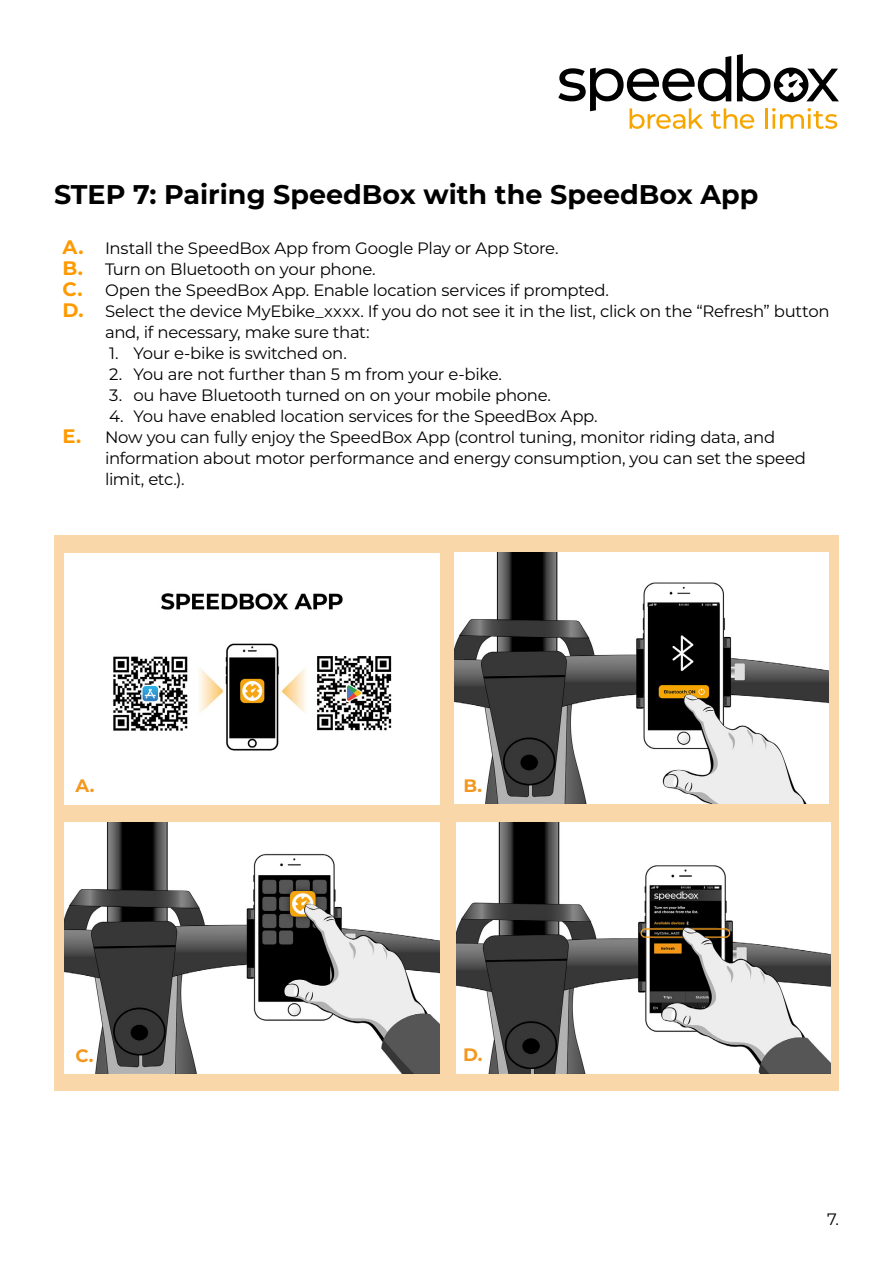
<style>
.page{position:relative;width:893px;height:1263px;background:#fff}
.page>*{position:absolute;margin:0;border:0;box-sizing:border-box;transform-origin:0 0}
.t1{font:700 27px "Montserrat";color:#000}
.t2{font:700 18px "Montserrat";color:#f4971e}
.t3{font:16.5px/21px "Montserrat";letter-spacing:-.02em;color:#000}
.s1{font-weight:700;font-size:19.5px;color:#f90}
</style>
<div class="page">
<svg style="left:558px;top:54px;width:281px;height:75px"></svg>
<div style="left:54px;top:536px;width:785px;height:555px;background:#fad7a8"></div>
<img style="left:65px;top:553px;width:374px;height:251px">
<img style="left:455px;top:553px;width:374px;height:251px">
<img style="left:65px;top:822px;width:374px;height:251px">
<img style="left:456px;top:822px;width:374px;height:251px">
<p class="t1" style="left:54px;top:174px;width:706px">STEP 7: Pairing SpeedBox with the SpeedBox App</p>
<p class="t3" style="left:63px;top:237px;width:497px"><span class="s1">A.</span> Install the SpeedBox App from Google Play or App Store.</p>
<p class="t3" style="left:63px;top:258px;width:315px"><span class="s1">B.</span> Turn on Bluetooth on your phone.</p>
<p class="t3" style="left:63px;top:279px;width:548px"><span class="s1">C.</span> Open the SpeedBox App. Enable location services if prompted.</p>
<p class="t3" style="left:105px;top:300px;width:726px;text-indent:-43px"><span class="s1">D.</span> Select the device MyEbike_xxxx. If you do not see it in the list, click on the “Refresh” button and, if necessary, make sure that:</p>
<p class="t3" style="left:109px;top:342px;width:239px">1. Your e-bike is switched on.</p>
<p class="t3" style="left:109px;top:363px;width:394px">2. You are not further than 5 m from your e-bike.</p>
<p class="t3" style="left:109px;top:384px;width:443px">3. ou have Bluetooth turned on on your mobile phone.</p>
<p class="t3" style="left:109px;top:405px;width:490px">4. You have enabled location services for the SpeedBox App.</p>
<p class="t3" style="left:105px;top:426px;width:703px;text-indent:-43px"><span class="s1">E.</span> Now you can fully enjoy the SpeedBox App (control tuning, monitor riding data, and information about motor performance and energy consumption, you can set the speed limit, etc.).</p>
<p class="t2" style="left:75px;top:772px;width:21px">A.</p>
<p class="t2" style="left:75px;top:1042px;width:20px">C.</p>
<p class="t2" style="left:463px;top:773px;width:20px">B.</p>
<p class="t2" style="left:463px;top:1041px;width:21px">D.</p>
<p class="t3" style="left:827px;top:1208px;width:13px">7.</p>
</div>
